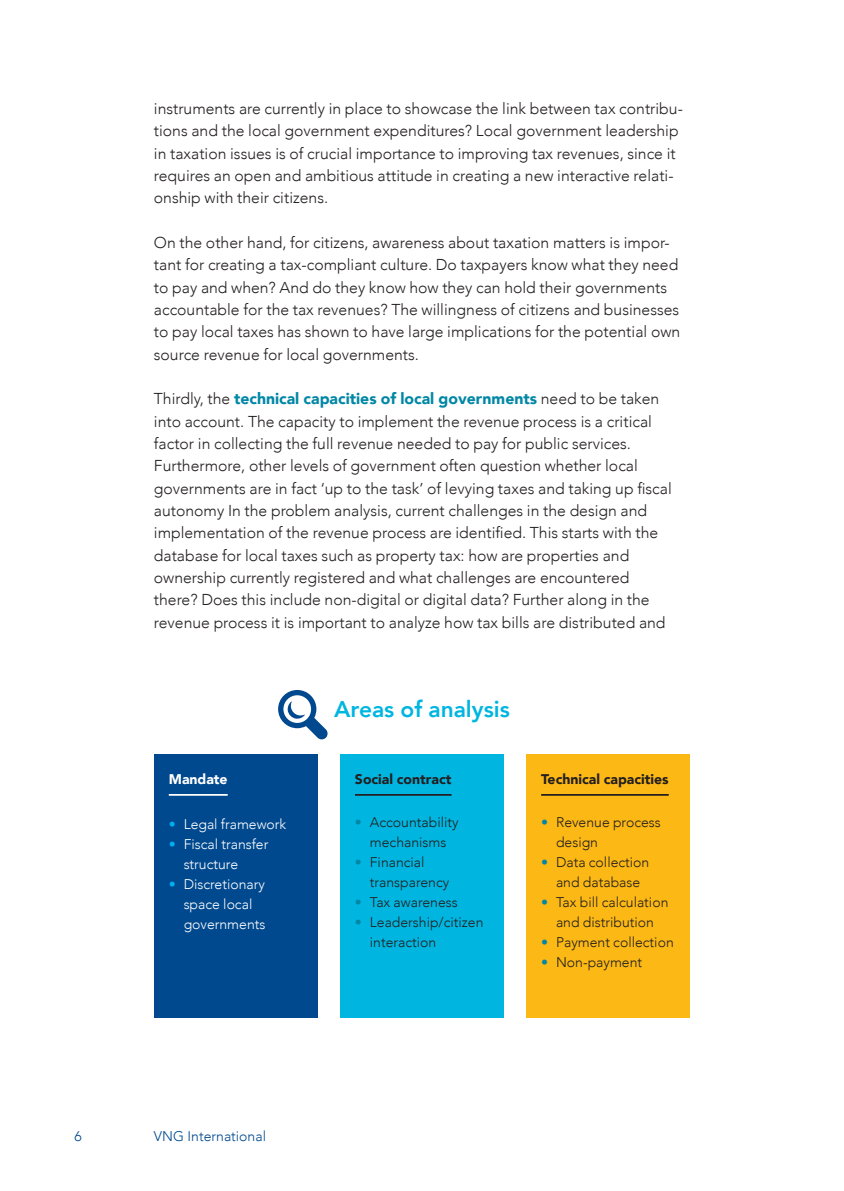
<style>
.page{position:relative;width:844px;height:1191px;background:#fff}
.page>*{position:absolute;margin:0;border:0;box-sizing:border-box;transform-origin:0 0}
.t1{font:800 22.75px "Avenir";color:#00b6e0}
.t2{font:300 15.75px/22.4px "Avenir";color:#231f20}
.t3{font:300 14px/20.1px "Avenir";color:#231f20;text-align:center}
.t4{font:300 14px/20.1px "Avenir";color:#fff}
.t5{font:900 14px "Avenir";color:#231f20}
.t6{font:300 14px "Avenir";color:#01498e}
.t7{font:900 14px "Avenir";color:#fff}
.s1{font-weight:900;color:#0087a5}
.s2{color:#00aeef}
.s3{color:#0087a5}
</style>
<div class="page">
<div style="left:154px;top:754px;width:163px;height:263px;background:#01498e"></div>
<div style="left:340px;top:754px;width:164px;height:263px;background:#00b6e0"></div>
<div style="left:526px;top:754px;width:164px;height:263px;background:#fcb814"></div>
<hr style="left:169px;top:794px;width:59px;height:1px;background:#fff">
<hr style="left:355px;top:794px;width:96px;height:1px;background:#231f20">
<hr style="left:541px;top:794px;width:127px;height:1px;background:#231f20">
<svg style="left:278px;top:690px;width:50px;height:50px"></svg>
<p class="t2" style="left:154px;top:97px;width:530px">instruments are currently in place to showcase the link between tax contribu&shy;tions and the local government expenditures? Local government leadership in taxation issues is of crucial importance to improving tax revenues, since it requires an open and ambitious attitude in creating a new interactive relati&shy;onship with their citizens.</p>
<p class="t2" style="left:154px;top:231px;width:527px">On the other hand, for citizens, awareness about taxation matters is impor&shy;tant for creating a tax-compliant culture. Do taxpayers know what they need to pay and when? And do they know how they can hold their governments accountable for the tax revenues? The willingness of citizens and businesses to pay local taxes has shown to have large implications for the potential own source revenue for local governments.</p>
<p class="t2" style="left:154px;top:388px;width:519px">Thirdly, the <span class="s1">technical capacities of local governments</span> need to be taken into account. The capacity to implement the revenue process is a critical factor in collecting the full revenue needed to pay for public services.<br>Furthermore, other levels of government often question whether local governments are in fact ‘up to the task’ of levying taxes and taking up fiscal autonomy In the problem analysis, current challenges in the design and implementation of the revenue process are identified. This starts with the database for local taxes such as property tax: how are properties and ownership currently registered and what challenges are encountered there? Does this include non-digital or digital data? Further along in the revenue process it is important to analyze how tax bills are distributed and</p>
<p class="t7" style="left:169px;top:767px;width:60px">Mandate</p>
<p class="t4" style="left:169px;top:814px;width:119px"><span class="s2">•</span> Legal framework</p>
<p class="t4" style="left:184px;top:834px;width:86px;text-indent:-15px"><span class="s2">•</span> Fiscal transfer structure</p>
<p class="t4" style="left:184px;top:874px;width:83px;text-indent:-15px"><span class="s2">•</span> Discretionary space local governments</p>
<h1 class="t1" style="left:334px;top:691px;width:177px">Areas of analysis</h1>
<p class="t5" style="left:355px;top:767px;width:98px">Social contract</p>
<p class="t3" style="left:355px;top:811px;width:105px"><span class="s3">•</span> Accountability mechanisms</p>
<p class="t3" style="left:370px;top:852px;width:81px;text-align:left;text-indent:-15px"><span class="s3">•</span> Financial transparency</p>
<p class="t3" style="left:355px;top:892px;width:104px"><span class="s3">•</span> Tax awareness</p>
<p class="t3" style="left:370px;top:912px;width:115px;text-align:left;text-indent:-15px"><span class="s3">•</span> Leadership/citizen interaction</p>
<p class="t5" style="left:541px;top:767px;width:129px">Technical capacities</p>
<p class="t3" style="left:556px;top:811px;width:106px;text-align:left;text-indent:-15px"><span class="s3">•</span> Revenue process design</p>
<p class="t3" style="left:541px;top:852px;width:110px"><span class="s3">•</span> Data collection and database</p>
<p class="t3" style="left:541px;top:892px;width:129px"><span class="s3">•</span> Tax bill calculation and distribution</p>
<p class="t3" style="left:541px;top:932px;width:134px"><span class="s3">•</span> Payment collection</p>
<p class="t3" style="left:541px;top:952px;width:102px"><span class="s3">•</span> Non-payment</p>
<p class="t6" style="left:74px;top:1128px;width:9px">6</p>
<p class="t6" style="left:154px;top:1128px;width:114px">VNG International</p>
</div>
